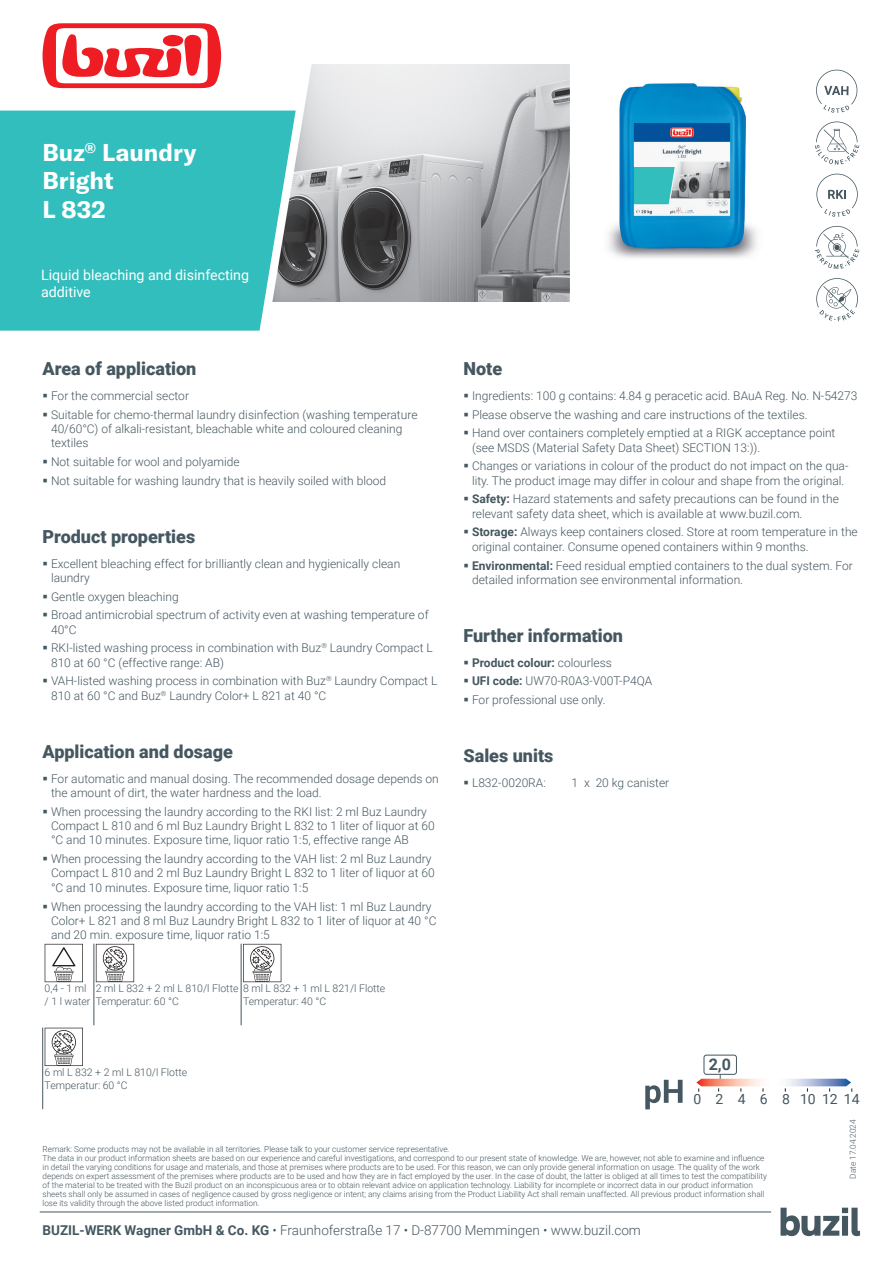
<style>
.page{position:relative;width:893px;height:1263px;background:#fff}
.page>*{position:absolute;margin:0;border:0;box-sizing:border-box;transform-origin:0 0}
.t1{font:700 24px/28.8px "GT America LCG";color:#fff}
.t2{font:900 18px "Roboto";color:#455760}
.t3{font:700 16.05px "Roboto";color:#455760}
.t4{font:14.25px/17.1px "Roboto";color:#fff}
.t5{font:13.95px "Roboto";color:#455760}
.t6{font:300 13.5px "Roboto";color:#455760}
.t7{font:300 12px/14.4px "Roboto";color:#455760}
.t8{font:700 12px "Roboto";color:#455760}
.t9{font:300 10.5px/12.6px "Roboto";color:#455760}
.t10{font:300 8.25px/9px "Roboto";color:#455760}
.s1{font-weight:700}
.s2{font-weight:300}
</style>
<div class="page">
<img style="left:269px;top:64px;width:300px;height:238px">
<svg style="left:816px;top:69px;width:42px;height:44px"></svg>
<svg style="left:815px;top:121px;width:44px;height:44px"></svg>
<svg style="left:816px;top:174px;width:42px;height:43px"></svg>
<svg style="left:815px;top:226px;width:44px;height:43px"></svg>
<svg style="left:816px;top:278px;width:42px;height:43px"></svg>
<svg style="left:43px;top:23px;width:178px;height:65px"></svg>
<div style="left:0;top:111px;width:296px;height:220px;background:#31bebd"></div>
<svg style="left:45px;top:944px;width:38px;height:38px"></svg>
<svg style="left:96px;top:944px;width:38px;height:38px"></svg>
<hr style="left:94px;top:944px;width:1px;height:81px;background:#455760">
<svg style="left:243px;top:944px;width:38px;height:38px"></svg>
<hr style="left:241px;top:944px;width:1px;height:81px;background:#455760">
<svg style="left:45px;top:1028px;width:38px;height:38px"></svg>
<hr style="left:42px;top:1027px;width:1px;height:82px;background:#455760">
<hr style="left:40px;top:1212px;width:731px;height:1px;background:#455760">
<svg style="left:780px;top:1208px;width:80px;height:28px"></svg>
<img style="left:608px;top:83px;width:149px;height:175px">
<svg style="left:645px;top:1080px;width:38px;height:29px"></svg>
<svg style="left:696px;top:1075px;width:156px;height:17px"></svg>
<div style="left:703px;top:1054px;width:34px;height:21px;border:1px solid #455760;border-radius:2px"></div>
<h1 class="t1" style="left:43px;top:137px;width:156px">Buz<sup>®</sup> Laundry<br>Bright<br>L 832</h1>
<p class="t4" style="left:41px;top:266px;width:210px">Liquid bleaching and disinfecting additive</p>
<h2 class="t2" style="left:43px;top:356px;width:155px">Area of application</h2>
<p class="t7" style="left:43px;top:388px;width:148px">▪ For the commercial sector</p>
<p class="t7" style="left:51px;top:407px;width:368px;text-indent:-9px">▪ Suitable for chemo-thermal laundry disinfection (washing temperature<br>40/60°C) of alkali-resistant, bleachable white and coloured cleaning textiles</p>
<p class="t7" style="left:43px;top:454px;width:199px">▪ Not suitable for wool and polyamide</p>
<p class="t7" style="left:43px;top:473px;width:345px">▪ Not suitable for washing laundry that is heavily soiled with blood</p>
<h2 class="t2" style="left:43px;top:523px;width:154px">Product properties</h2>
<p class="t7" style="left:51px;top:556px;width:351px;text-indent:-9px">▪ Excellent bleaching effect for brilliantly clean and hygienically clean laundry</p>
<p class="t7" style="left:43px;top:589px;width:138px">▪ Gentle oxygen bleaching</p>
<p class="t7" style="left:51px;top:607px;width:379px;text-indent:-9px">▪ Broad antimicrobial spectrum of activity even at washing temperature of<br>40°C</p>
<p class="t7" style="left:51px;top:640px;width:383px;text-indent:-9px">▪ RKI-listed washing process in combination with Buz<sup>®</sup> Laundry Compact L<br>810 at 60 °C (effective range: AB)</p>
<p class="t7" style="left:51px;top:673px;width:388px;text-indent:-9px">▪ VAH-listed washing process in combination with Buz<sup>®</sup> Laundry Compact L<br>810 at 60 °C and Buz<sup>®</sup> Laundry Color+ L 821 at 40 °C</p>
<h2 class="t2" style="left:43px;top:738px;width:192px">Application and dosage</h2>
<p class="t7" style="left:51px;top:771px;width:389px;text-indent:-9px">▪ For automatic and manual dosing. The recommended dosage depends on the amount of dirt, the water hardness and the load.</p>
<p class="t7" style="left:51px;top:804px;width:385px;text-indent:-9px">▪ When processing the laundry according to the RKI list: 2 ml Buz Laundry<br>Compact L 810 and 6 ml Buz Laundry Bright L 832 to 1 liter of liquor at 60 °C and 10 minutes. Exposure time, liquor ratio 1:5, effective range AB</p>
<p class="t7" style="left:51px;top:851px;width:385px;text-indent:-9px">▪ When processing the laundry according to the VAH list: 2 ml Buz Laundry<br>Compact L 810 and 2 ml Buz Laundry Bright L 832 to 1 liter of liquor at 60 °C and 10 minutes. Exposure time, liquor ratio 1:5</p>
<p class="t7" style="left:51px;top:898px;width:387px;text-indent:-9px">▪ When processing the laundry according to the VAH list: 1 ml Buz Laundry<br>Color+ L 821 and 8 ml Buz Laundry Bright L 832 to 1 liter of liquor at 40 °C and 20 min. exposure time, liquor ratio 1:5</p>
<p class="t9" style="left:45px;top:982px;width:47px">0,4 - 1 ml / 1 l water</p>
<p class="t9" style="left:96px;top:982px;width:291px">2 ml L 832 + 2 ml L 810/l Flotte 8 ml L 832 + 1 ml L 821/l Flotte<br>Temperatur: 60 °C</p>
<p class="t9" style="left:243px;top:995px;width:85px">Temperatur: 40 °C</p>
<p class="t9" style="left:45px;top:1066px;width:144px">6 ml L 832 + 2 ml L 810/l Flotte<br>Temperatur: 60 °C</p>
<h2 class="t2" style="left:463px;top:356px;width:40px">Note</h2>
<p class="t7" style="left:463px;top:388px;width:396px">▪ Ingredients: 100 g contains: 4.84 g peracetic acid. BAuA Reg. No. N-54273</p>
<p class="t7" style="left:463px;top:407px;width:346px">▪ Please observe the washing and care instructions of the textiles.</p>
<p class="t7" style="left:472px;top:425px;width:365px;text-indent:-9px">▪ Hand over containers completely emptied at a RIGK acceptance point (see MSDS (Material Safety Data Sheet) SECTION 13:)).</p>
<p class="t7" style="left:463px;top:458px;width:386px;text-align:center">▪ Changes or variations in colour of the product do not impact on the qua&shy;lity. The product image may differ in colour and shape from the original.</p>
<p class="t7" style="left:472px;top:491px;width:368px;text-indent:-9px">▪ <span class="s1">Safety:</span> Hazard statements and safety precautions can be found in the relevant safety data sheet, which is available at www.buzil.com.</p>
<p class="t7" style="left:472px;top:524px;width:387px;text-indent:-9px">▪ <span class="s1">Storage:</span> Always keep containers closed. Store at room temperature in the original container. Consume opened containers within 9 months.</p>
<p class="t7" style="left:472px;top:558px;width:382px;text-indent:-9px">▪ <span class="s1">Environmental:</span> Feed residual emptied containers to the dual system. For detailed information see environmental information.</p>
<h2 class="t2" style="left:463px;top:623px;width:161px">Further information</h2>
<p class="t8" style="left:463px;top:654px;width:150px">▪ Product colour: <span class="s2">colourless</span></p>
<p class="t7" style="left:463px;top:673px;width:190px">▪ <span class="s1">UFI code:</span> UW70-R0A3-V00T-P4QA</p>
<p class="t7" style="left:463px;top:692px;width:144px">▪ For professional use only.</p>
<h2 class="t2" style="left:463px;top:743px;width:91px">Sales units</h2>
<p class="t7" style="left:463px;top:775px;width:84px">▪ L832-0020RA:</p>
<p class="t7" style="left:571px;top:775px;width:99px">1 x 20 kg canister</p>
<h3 class="t3" style="left:709px;top:1052px;width:24px">2,0</h3>
<p class="t5" style="left:694px;top:1089px;width:168px">0 2 4 6 8 101214</p>
<p class="t10" style="left:43px;top:1144px;width:726px">Remark: Some products may not be available in all territories. Please talk to your customer service representative.<br>The data in our product information sheets are based on our experience and careful investigations, and correspond to our present state of knowledge. We are, however, not able to examine and influence in detail the varying conditions for usage and materials, and those at premises where products are to be used. For this reason, we can only provide general information on usage. The quality of the work depends on expert assessment of the premises where products are to be used and how they are in fact employed by the user. In the case of doubt, the latter is obliged at all times to test the compatibility of the material to be treated with the Buzil product on an inconspicuous area or to obtain relevant advice on application technology. Liability for incomplete or incorrect data in our product information sheets shall only be assumed in cases of negligence caused by gross negligence or intent; any claims arising from the Product Liability Act shall remain unaffected. All previous product information shall lose its validity through the above listed product information.</p>
<p class="t6" style="left:43px;top:1221px;width:600px"><span class="s1">BUZIL-WERK Wagner GmbH &amp; Co. KG</span> • Fraunhoferstraße 17 • D-87700 Memmingen • www.buzil.com</p>
<p class="t10" style="left:848px;top:1179px;width:61px;rotate:-90deg">Date 17.04.2024</p>
</div>
